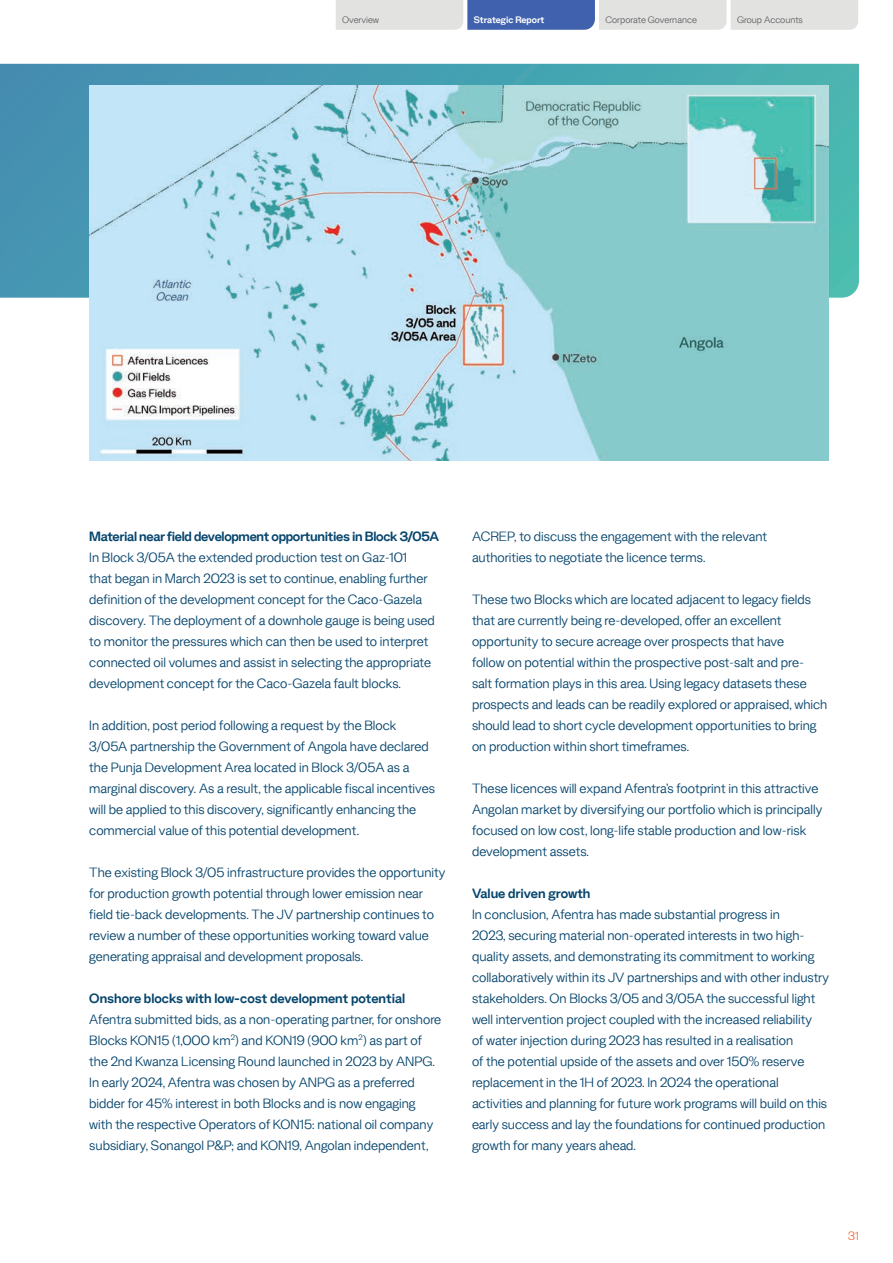
<style>
.page{position:relative;width:893px;height:1263px;background:#fff}
.page>*{position:absolute;margin:0;border:0;box-sizing:border-box;transform-origin:0 0}
.t1{font:300 15px/21px "Stelvio Grotesk";color:#06456d}
.t2{font:700 15px "Stelvio Grotesk";letter-spacing:-.01em;color:#06456d}
.t3{font:300 13.5px "Stelvio Grotesk";color:#f36d43}
.t4{font:300 10.5px "Stelvio Grotesk";color:#636366}
.t5{font:700 10.5px "Stelvio Grotesk";color:#fff}
</style>
<div class="page">
<svg style="left:336px;top:0;width:522px;height:30px"></svg>
<svg style="left:0;top:64px;width:859px;height:234px"></svg>
<img style="left:89px;top:85px;width:740px;height:375px">
<p class="t4" style="left:342px;top:14px;width:39px">Overview</p>
<p class="t5" style="left:474px;top:13px;width:72px">Strategic Report</p>
<p class="t4" style="left:605px;top:14px;width:93px">Corporate Governance</p>
<p class="t4" style="left:737px;top:14px;width:67px">Group Accounts</p>
<p class="t2" style="left:89px;top:526px;width:351px">Material near field development opportunities in Block 3/05A</p>
<p class="t1" style="left:89px;top:546px;width:347px">In Block 3/05A the extended production test on Gaz-101<br>that began in March 2023 is set to continue, enabling further definition of the development concept for the Caco-Gazela discovery. The deployment of a downhole gauge is being used to monitor the pressures which can then be used to interpret connected oil volumes and assist in selecting the appropriate development concept for the Caco-Gazela fault blocks.</p>
<p class="t1" style="left:89px;top:714px;width:347px">In addition, post period following a request by the Block 3/05A partnership the Government of Angola have declared the Punja Development Area located in Block 3/05A as a marginal discovery. As a result, the applicable fiscal incentives will be applied to this discovery, significantly enhancing the commercial value of this potential development.</p>
<p class="t1" style="left:89px;top:861px;width:358px">The existing Block 3/05 infrastructure provides the opportunity for production growth potential through lower emission near field tie-back developments. The JV partnership continues to review a number of these opportunities working toward value generating appraisal and development proposals.</p>
<p class="t2" style="left:89px;top:988px;width:317px">Onshore blocks with low-cost development potential</p>
<p class="t1" style="left:89px;top:1008px;width:353px">Afentra submitted bids, as a non-operating partner, for onshore Blocks KON15 (1,000 km<sup>2</sup>) and KON19 (900 km<sup>2</sup>) as part of the 2nd Kwanza Licensing Round launched in 2023 by ANPG.<br>In early 2024, Afentra was chosen by ANPG as a preferred bidder for 45% interest in both Blocks and is now engaging with the respective Operators of KON15: national oil company subsidiary, Sonangol P&amp;P; and KON19, Angolan independent,</p>
<p class="t1" style="left:472px;top:525px;width:297px">ACREP, to discuss the engagement with the relevant authorities to negotiate the licence terms.</p>
<p class="t1" style="left:472px;top:588px;width:357px">These two Blocks which are located adjacent to legacy fields that are currently being re-developed, offer an excellent opportunity to secure acreage over prospects that have<br>follow on potential within the prospective post-salt and pre&shy;salt formation plays in this area. Using legacy datasets these prospects and leads can be readily explored or appraised, which should lead to short cycle development opportunities to bring on production within short timeframes.</p>
<p class="t1" style="left:472px;top:777px;width:352px">These licences will expand Afentra’s footprint in this attractive Angolan market by diversifying our portfolio which is principally focused on low cost, long-life stable production and low-risk development assets.</p>
<p class="t2" style="left:472px;top:883px;width:120px">Value driven growth</p>
<p class="t1" style="left:472px;top:903px;width:359px">In conclusion, Afentra has made substantial progress in<br>2023, securing material non-operated interests in two high&shy;quality assets, and demonstrating its commitment to working collaboratively within its JV partnerships and with other industry stakeholders. On Blocks 3/05 and 3/05A the successful light well intervention project coupled with the increased reliability<br>of water injection during 2023 has resulted in a realisation<br>of the potential upside of the assets and over 150% reserve replacement in the 1H of 2023. In 2024 the operational activities and planning for future work programs will build on this early success and lay the foundations for continued production growth for many years ahead.</p>
<p class="t3" style="left:848px;top:1227px;width:12px">31</p>
</div>
